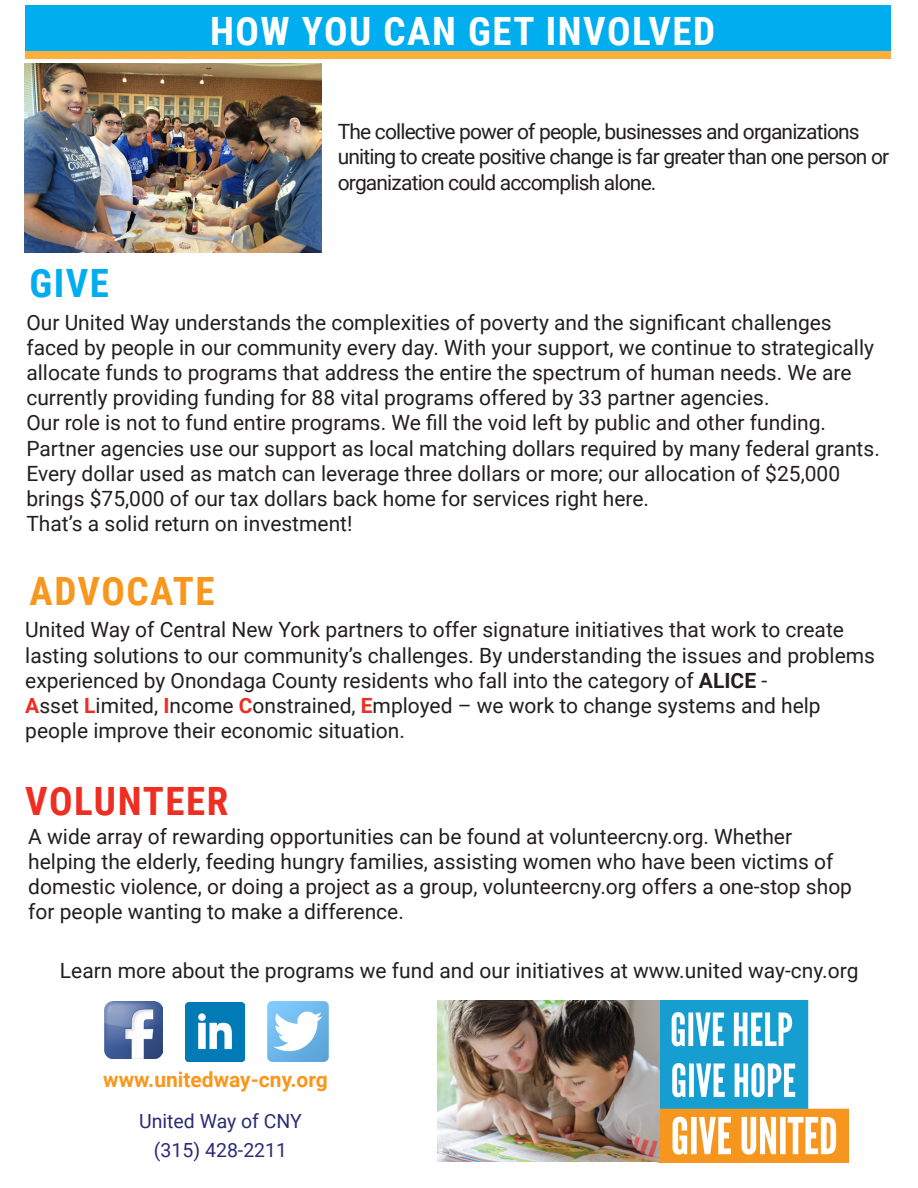
<style>
.page{position:relative;width:918px;height:1188px;background:#fff}
.page>*{position:absolute;margin:0;border:0;box-sizing:border-box;transform-origin:0 0}
.t1{font:700 39px "Roboto Condensed";letter-spacing:.04em;color:#fff}
.t2{font:700 39px "Roboto Condensed";letter-spacing:.04em;color:#ee2e23}
.t3{font:700 39px "Roboto Condensed";letter-spacing:.04em;color:#f7971e}
.t4{font:700 39px "Roboto Condensed";color:#00aeef}
.t5{font:21px/25.2px "Roboto";color:#231f20}
.t6{font:21px "Roboto";letter-spacing:-.04em;color:#231f20}
.t7{font:700 21px "Roboto";color:#f9971c}
.t8{font:19.5px "Roboto";color:#2c2c74}
.s1{font-weight:700}
.s2{font-weight:700;color:#ee2e23}
</style>
<div class="page">
<div style="left:25px;top:6px;width:866px;height:52px;background:#00aeef"></div>
<img style="left:25px;top:64px;width:296px;height:189px">
<div style="left:25px;top:51px;width:866px;height:7px;background:#fbb03e"></div>
<img style="left:105px;top:1001px;width:58px;height:58px">
<img style="left:186px;top:1003px;width:59px;height:59px">
<img style="left:268px;top:1001px;width:61px;height:61px">
<img style="left:438px;top:1001px;width:410px;height:161px">
<p class="t1" style="left:210px;top:4px;width:507px">HOW YOU CAN GET INVOLVED</p>
<p class="t4" style="left:29px;top:255px;width:81px">GIVE</p>
<p class="t6" style="left:338px;top:117px;width:524px">The collective power of people, businesses and organizations</p>
<p class="t6" style="left:338px;top:142px;width:553px">uniting to create positive change is far greater than one person or</p>
<p class="t6" style="left:338px;top:167px;width:320px">organization could accomplish alone.</p>
<p class="t5" style="left:26px;top:309px;width:849px">Our United Way understands the complexities of poverty and the significant challenges faced by people in our community every day. With your support, we continue to strategically allocate funds to programs that address the entire the spectrum of human needs. We are currently providing funding for 88 vital programs offered by 33 partner agencies.</p>
<p class="t5" style="left:26px;top:410px;width:801px">Our role is not to fund entire programs. We fill the void left by public and other funding.</p>
<p class="t5" style="left:26px;top:435px;width:855px">Partner agencies use our support as local matching dollars required by many federal grants.<br>Every dollar used as match can leverage three dollars or more; our allocation of $25,000 brings $75,000 of our tax dollars back home for services right here.</p>
<p class="t5" style="left:26px;top:510px;width:328px">That’s a solid return on investment!</p>
<p class="t3" style="left:30px;top:563px;width:187px">ADVOCATE</p>
<p class="t5" style="left:25px;top:617px;width:851px">United Way of Central New York partners to offer signature initiatives that work to create lasting solutions to our community’s challenges. By understanding the issues and problems experienced by Onondaga County residents who fall into the category of <span class="s1">ALICE</span> -</p>
<p class="t5" style="left:25px;top:692px;width:797px"><span class="s2">A</span>sset <span class="s2">L</span>imited, <span class="s2">I</span>ncome <span class="s2">C</span>onstrained, <span class="s2">E</span>mployed – we work to change systems and help</p>
<p class="t5" style="left:25px;top:717px;width:381px">people improve their economic situation.</p>
<p class="t2" style="left:25px;top:773px;width:205px">VOLUNTEER</p>
<p class="t5" style="left:28px;top:823px;width:765px">A wide array of rewarding opportunities can be found at volunteercny.org. Whether</p>
<p class="t5" style="left:28px;top:848px;width:807px">helping the elderly, feeding hungry families, assisting women who have been victims of</p>
<p class="t5" style="left:28px;top:873px;width:825px">domestic violence, or doing a project as a group, volunteercny.org offers a one-stop shop for people wanting to make a difference.</p>
<p class="t5" style="left:60px;top:957px;width:800px">Learn more about the programs we fund and our initiatives at www.united way-cny.org</p>
<p class="t7" style="left:103px;top:1065px;width:226px">www.unitedway-cny.org</p>
<p class="t8" style="left:139px;top:1107px;width:164px">United Way of CNY</p>
<p class="t8" style="left:154px;top:1136px;width:135px">(315) 428-2211</p>
</div>
